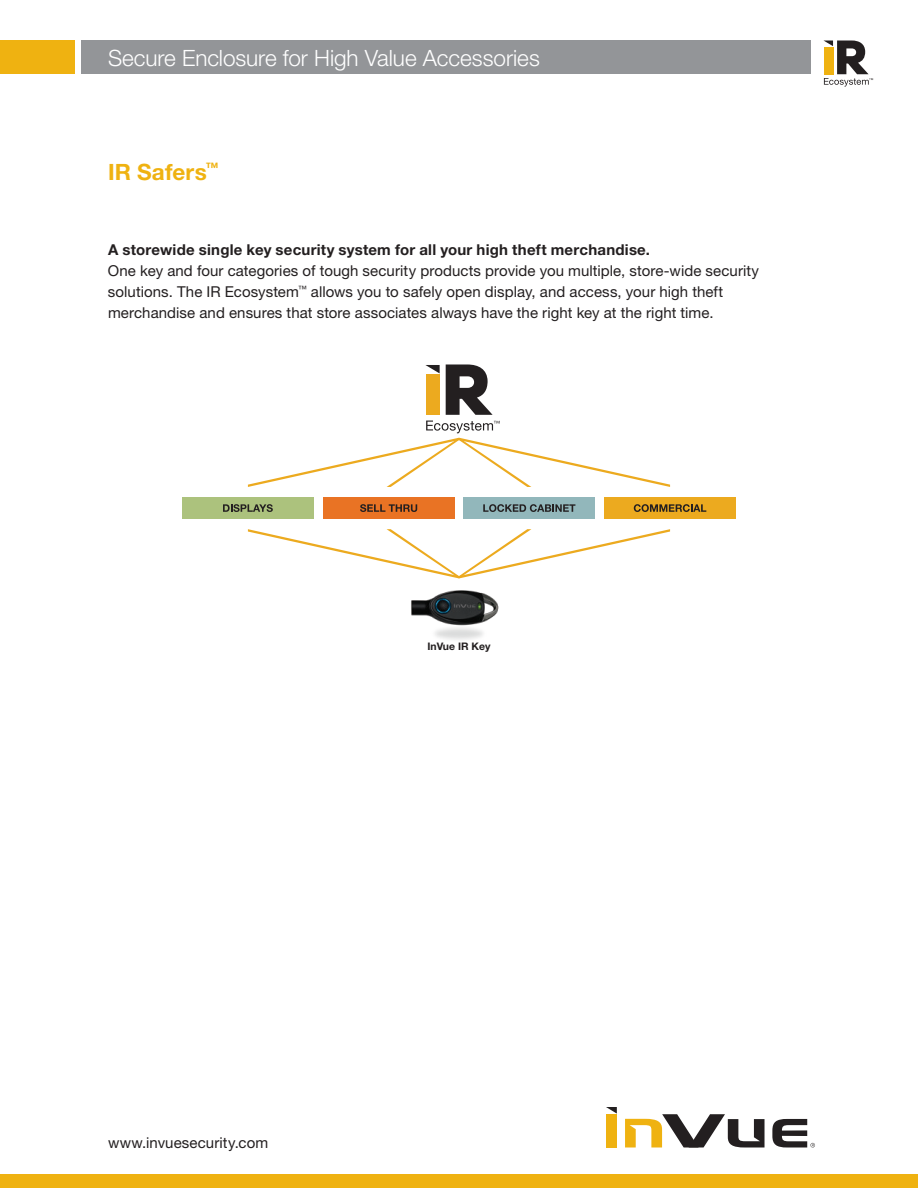
<style>
.page{position:relative;width:918px;height:1188px;background:#fff}
.page>*{position:absolute;margin:0;border:0;box-sizing:border-box;transform-origin:0 0}
.t1{font:300 22.5px "Helvetica Neue";letter-spacing:-.005em;color:#fff}
.t2{font:700 22.5px "Helvetica Neue";letter-spacing:.005em;color:#efb211}
.t3{font:15px/21px "Helvetica Neue";letter-spacing:.005em;color:#231f20}
.t4{font:700 15px "Helvetica Neue";letter-spacing:.015em;color:#231f20}
.t5{font:700 10.35px "Helvetica Neue";color:#231f20}
</style>
<div class="page">
<div style="left:606px;top:1114px;width:11px;height:33px;background:#efb211"></div>
<svg style="left:625px;top:1114px;width:140px;height:33px"></svg>
<svg style="left:606px;top:1107px;width:11px;height:7px"></svg>
<svg style="left:772px;top:1119px;width:43px;height:29px"></svg>
<div style="left:0;top:1174px;width:918px;height:14px;background:#efb211"></div>
<div style="left:81px;top:40px;width:729px;height:34px;background:#939598"></div>
<div style="left:0;top:40px;width:74px;height:34px;background:#efb211"></div>
<svg style="left:824px;top:40px;width:49px;height:47px"></svg>
<img style="left:411px;top:578px;width:88px;height:62px">
<div style="left:426px;top:374px;width:14px;height:41px;background:#ecaa1f"></div>
<svg style="left:425px;top:365px;width:15px;height:8px"></svg>
<svg style="left:446px;top:364px;width:47px;height:51px"></svg>
<div style="left:323px;top:498px;width:131px;height:21px;background:#e97324"></div>
<svg style="left:360px;top:504px;width:57px;height:8px"></svg>
<div style="left:464px;top:498px;width:131px;height:21px;background:#92b7bb"></div>
<svg style="left:483px;top:504px;width:92px;height:8px"></svg>
<div style="left:604px;top:498px;width:132px;height:21px;background:#ecaa1f"></div>
<svg style="left:634px;top:504px;width:72px;height:8px"></svg>
<div style="left:182px;top:498px;width:132px;height:21px;background:#acc27d"></div>
<svg style="left:223px;top:504px;width:50px;height:8px"></svg>
<svg style="left:248px;top:529px;width:422px;height:49px"></svg>
<svg style="left:248px;top:421px;width:422px;height:66px"></svg>
<h1 class="t1" style="left:108px;top:49px;width:433px">Secure Enclosure for High Value Accessories</h1>
<h1 class="t2" style="left:108px;top:163px;width:112px">IR Safers<sup>™</sup></h1>
<p class="t4" style="left:108px;top:244px;width:544px">A storewide single key security system for all your high theft merchandise.</p>
<p class="t3" style="left:108px;top:261px;width:653px">One key and four categories of tough security products provide you multiple, store-wide security solutions. The IR Ecosystem<sup>™</sup> allows you to safely open display, and access, your high theft merchandise and ensures that store associates always have the right key at the right time.</p>
<p class="t5" style="left:428px;top:642px;width:64px">InVue IR Key</p>
<p class="t3" style="left:108px;top:1133px;width:162px">www.invuesecurity.com</p>
</div>
